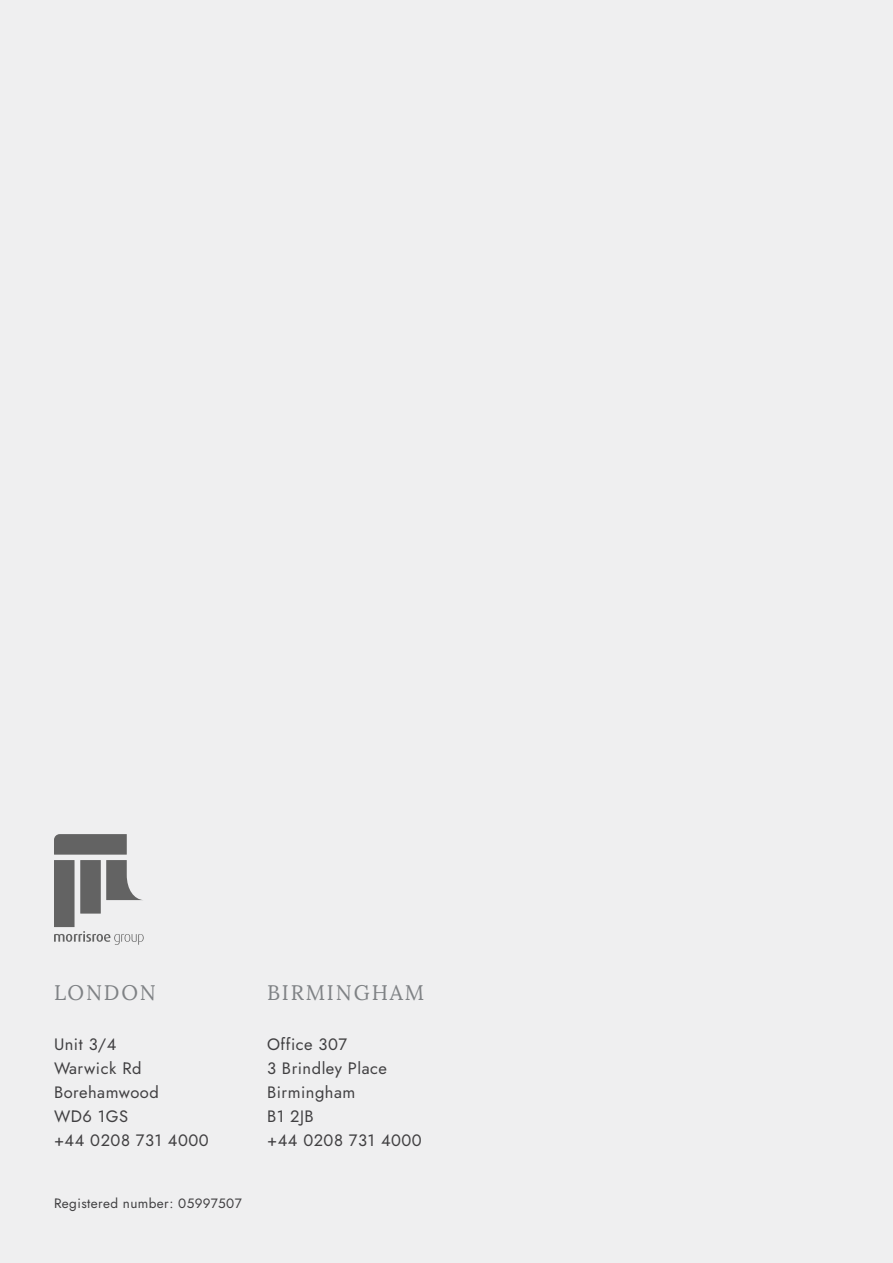
<style>
.page{position:relative;width:893px;height:1263px;background:#efeff0}
.page>*{position:absolute;margin:0;border:0;box-sizing:border-box;transform-origin:0 0}
.t1{font:21px "Lora";letter-spacing:.09em;color:#7f8285}
.t2{font:16.5px/24px "Jost";letter-spacing:.03em;color:#414042}
.t3{font:13.5px "Jost";letter-spacing:.03em;color:#414042}
</style>
<div class="page">
<svg style="left:54px;top:834px;width:90px;height:111px"></svg>
<p class="t1" style="left:54px;top:980px;width:103px">LONDON</p>
<p class="t2" style="left:54px;top:1032px;width:156px">Unit 3/4<br>Warwick Rd<br>Borehamwood<br>WD6 1GS<br>+44 0208 731 4000</p>
<p class="t3" style="left:54px;top:1194px;width:189px">Registered number: 05997507</p>
<p class="t1" style="left:267px;top:980px;width:159px">BIRMINGHAM</p>
<p class="t2" style="left:267px;top:1032px;width:156px">Office 307<br>3 Brindley Place<br>Birmingham<br>B1 2JB<br>+44 0208 731 4000</p>
</div>
